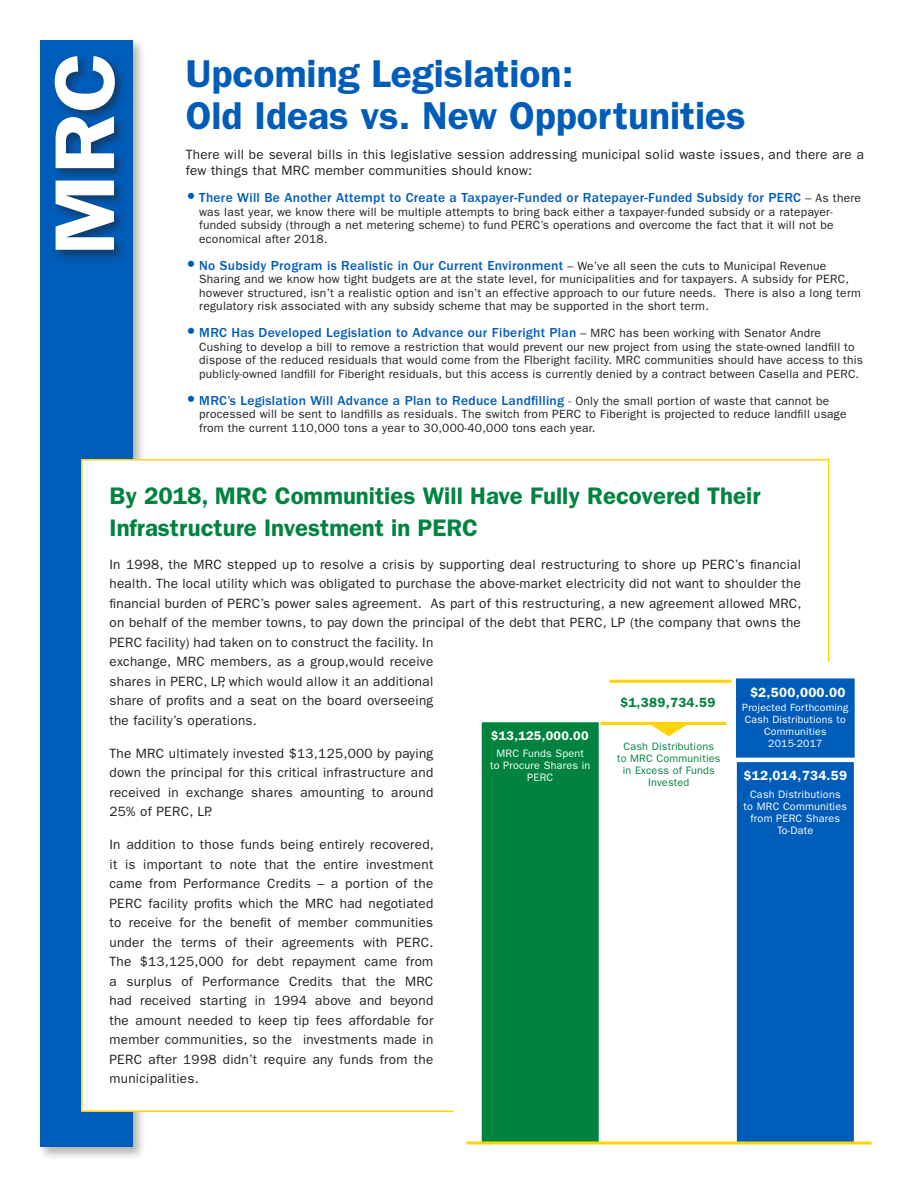
<style>
.page{position:relative;width:918px;height:1188px;background:#fff}
.page>*{position:absolute;margin:0;border:0;box-sizing:border-box;transform-origin:0 0}
.headline{font:600 39px/42px "ITC Franklin Gothic Std";color:#005cb9}
.Section_header{font:600 24px/31.8px "ITC Franklin Gothic Std";color:#00833e}
.body_text_black{font:13.5px/19.5px "ITC Franklin Gothic Std";letter-spacing:.02em;color:#231f20}
.t1{font:500 13.5px "ITC Franklin Gothic Std";letter-spacing:.02em;color:#005cb9}
.body_text_black-2{font:600 13.35px "ITC Franklin Gothic Std";letter-spacing:.02em;color:#fff}
.body_text_black-3{font:600 13.35px "ITC Franklin Gothic Std";letter-spacing:.02em;color:#00833e}
.body_text_black-4{font:600 12.6px "ITC Franklin Gothic Std";letter-spacing:.02em;color:#fff}
.t2{font:12px/13.5px "ITC Franklin Gothic Std";letter-spacing:.02em;color:#231f20}
.body_text_black-5{font:10.8px/12px "ITC Franklin Gothic Std";letter-spacing:.02em;color:#fff;text-align:center}
.body_text_black-6{font:10.8px/12px "ITC Franklin Gothic Std";letter-spacing:.02em;color:#00833e;text-align:center}
.body_text_black-7{font:10.5px/12px "ITC Franklin Gothic Std";letter-spacing:.02em;color:#fff;text-align:center}
.s1{font-family:"ITC Franklin Gothic Std Hvy";font-weight:400;font-size:18px}
.s2{font-weight:400;font-size:12px;color:#231f20}
</style>
<div class="page">
<div style="left:37px;top:37px;width:109px;height:1124px;background:#231f20;opacity:.33"></div>
<div style="left:40px;top:40px;width:93px;height:1108px;background:#005cb9"></div>
<div style="left:52px;top:53px;width:75px;height:209px;background:#231f20;opacity:.5"></div>
<svg style="left:55px;top:56px;width:60px;height:194px"></svg>
<div style="left:82px;top:460px;width:747px;height:651px;background:#fff"></div>
<hr style="left:598px;top:722px;width:128px;height:3px;background:#fed308">
<div style="left:480px;top:721px;width:120px;height:424px;background:#00833e;border:2px solid #fff"></div>
<div style="left:735px;top:757px;width:121px;height:388px;background:#005cb9;border:2px solid #fff"></div>
<hr style="left:610px;top:680px;width:128px;height:3px;background:#fed308">
<svg style="left:729px;top:678px;width:127px;height:86px;background:#1e6fc1"></svg>
<svg style="left:647px;top:725px;width:44px;height:11px"></svg>
<hr style="left:467px;top:1142px;width:405px;height:2px;background:#fed308">
<p class="headline" style="left:186px;top:52px;width:562px">Upcoming Legislation:<br>Old Ideas vs. New Opportunities</p>
<p class="body_text_black" style="left:186px;top:146px;width:680px;line-height:16.5px">There will be several bills in this legislative session addressing municipal solid waste issues, and there are a few things that MRC member communities should know:</p>
<p class="t1" style="left:186px;top:190px;width:677px"><span class="s1">•</span> There Will Be Another Attempt to Create a Taxpayer-Funded or Ratepayer-Funded Subsidy for PERC <span class="s2">– As there</span></p>
<p class="t2" style="left:199px;top:205px;width:636px;text-align:justify">was last year, we know there will be multiple attempts to bring back either a taxpayer-funded subsidy or a ratepayer&shy;funded subsidy (through a net metering scheme) to fund PERC’s operations and overcome the fact that it will not be economical after 2018.</p>
<p class="t1" style="left:186px;top:258px;width:642px"><span class="s1">•</span> No Subsidy Program is Realistic in Our Current Environment <span class="s2">– We’ve all seen the cuts to Municipal Revenue</span></p>
<p class="t2" style="left:199px;top:273px;width:663px">Sharing and we know how tight budgets are at the state level, for municipalities and for taxpayers. A subsidy for PERC, however structured, isn’t a realistic option and isn’t an effective approach to our future needs. There is also a long term regulatory risk associated with any subsidy scheme that may be supported in the short term.</p>
<p class="t1" style="left:186px;top:325px;width:637px"><span class="s1">•</span> MRC Has Developed Legislation to Advance our Fiberight Plan <span class="s2">– MRC has been working with Senator Andre</span></p>
<p class="t2" style="left:199px;top:340px;width:665px">Cushing to develop a bill to remove a restriction that would prevent our new project from using the state-owned landfill to dispose of the reduced residuals that would come from the FIberight facility. MRC communities should have access to this publicly-owned landfill for Fiberight residuals, but this access is currently denied by a contract between Casella and PERC.</p>
<p class="t1" style="left:186px;top:393px;width:645px"><span class="s1">•</span> MRC’s Legislation Will Advance a Plan to Reduce Landfilling <span class="s2">- Only the small portion of waste that cannot be</span></p>
<p class="t2" style="left:199px;top:408px;width:649px">processed will be sent to landfills as residuals. The switch from PERC to Fiberight is projected to reduce landfill usage from the current 110,000 tons a year to 30,000-40,000 tons each year.</p>
<p class="Section_header" style="left:110px;top:480px;width:653px">By 2018, MRC Communities Will Have Fully Recovered Their<br>Infrastructure Investment in PERC</p>
<p class="body_text_black" style="left:110px;top:555px;width:694px">In 1998, the MRC stepped up to resolve a crisis by supporting deal restructuring to shore up PERC’s financial health. The local utility which was obligated to purchase the above-market electricity did not want to shoulder the financial burden of PERC’s power sales agreement. As part of this restructuring, a new agreement allowed MRC, on behalf of the member towns, to pay down the principal of the debt that PERC, LP (the company that owns the PERC facility) had taken on to construct the facility. In<br>exchange, MRC members, as a group,would receive<br>shares in PERC, LP, which would allow it an additional<br>share of profits and a seat on the board overseeing<br>the facility’s operations.</p>
<p class="body_text_black" style="left:110px;top:744px;width:325px;text-align:justify">The MRC ultimately invested $13,125,000 by paying down the principal for this critical infrastructure and received in exchange shares amounting to around 25% of PERC, LP.</p>
<p class="body_text_black" style="left:110px;top:835px;width:326px;text-align:justify">In addition to those funds being entirely recovered, it is important to note that the entire investment came from Performance Credits – a portion of the PERC facility profits which the MRC had negotiated to receive for the benefit of member communities under the terms of their agreements with PERC.<br>The $13,125,000 for debt repayment came from a surplus of Performance Credits that the MRC had received starting in 1994 above and beyond the amount needed to keep tip fees affordable for member communities, so the investments made in PERC after 1998 didn’t require any funds from the municipalities.</p>
<p class="body_text_black-2" style="left:750px;top:685px;width:97px">$2,500,000.00</p>
<p class="body_text_black-7" style="left:742px;top:702px;width:108px">Projected Forthcoming<br>Cash Distributions to<br>Communities</p>
<p class="body_text_black-3" style="left:620px;top:695px;width:97px">$1,389,734.59</p>
<p class="body_text_black-4" style="left:491px;top:728px;width:99px">$13,125,000.00</p>
<p class="body_text_black-6" style="left:624px;top:740px;width:92px">Cash Distributions</p>
<p class="body_text_black-7" style="left:768px;top:738px;width:56px">2015-2017</p>
<p class="body_text_black-6" style="left:617px;top:752px;width:105px">to MRC Communities in Excess of Funds<br>Invested</p>
<p class="body_text_black-5" style="left:490px;top:747px;width:102px">MRC Funds Spent<br>to Procure Shares in<br>PERC</p>
<p class="body_text_black-2" style="left:743px;top:767px;width:105px">$12,014,734.59</p>
<p class="body_text_black-5" style="left:744px;top:789px;width:105px">Cash Distributions<br>to MRC Communities from PERC Shares<br>To-Date</p>
</div>
